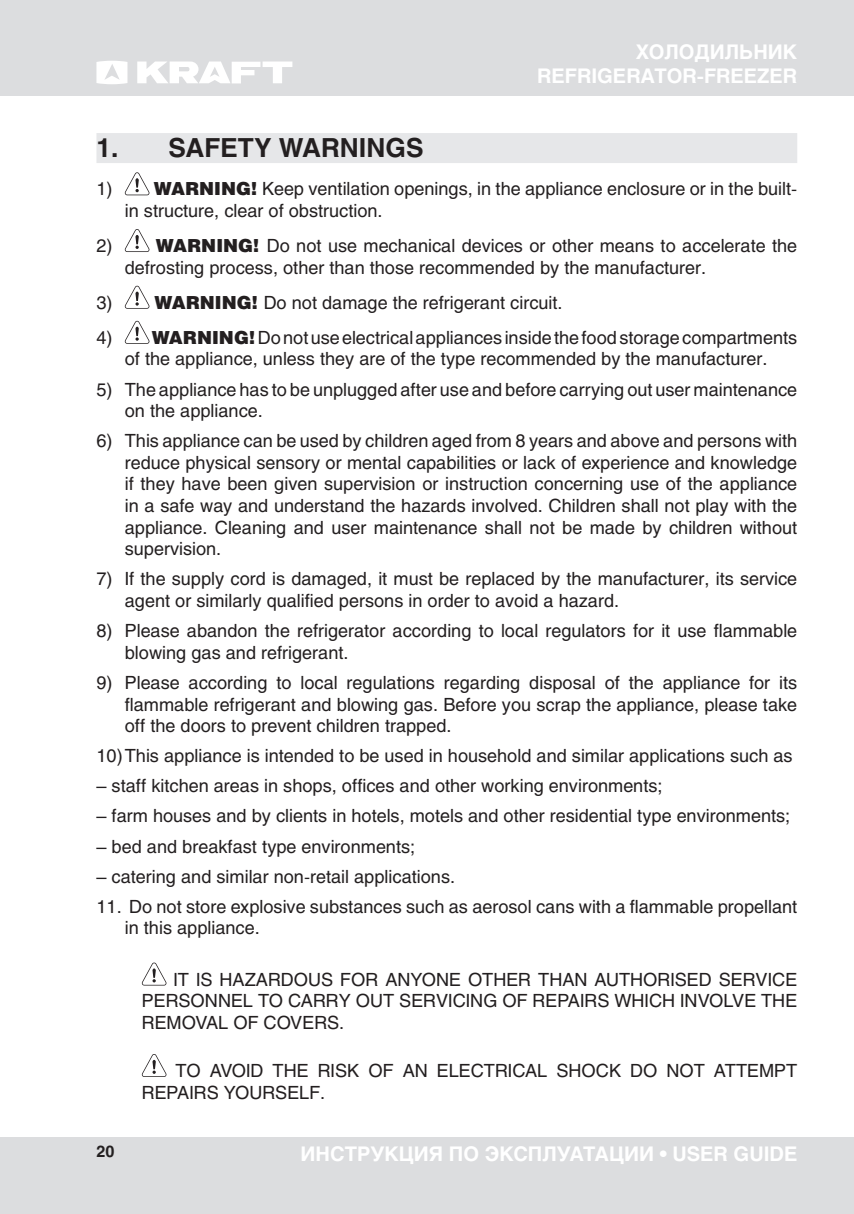
<style>
.page{position:relative;width:854px;height:1214px;background:#fff}
.page>*{position:absolute;margin:0;border:0;box-sizing:border-box;transform-origin:0 0}
.t1{font:700 26px "Helios C";color:#231f20}
.t2{font:700 20px/24px "Helios";color:#fff;text-align:right}
.t3{font:18px/21.6px "Helios";color:#231f20}
.t4{font:700 16px "Helios";color:#231f20}
.s1{font-weight:900}
</style>
<div class="page">
<hr style="left:853px;top:0;width:1px;height:95px;background:#dcdddf">
<div style="left:0;top:0;width:853px;height:95px;background:#dcdddf"></div>
<div style="left:0;top:1137px;width:853px;height:76px;background:#dcdddf"></div>
<hr style="left:853px;top:1137px;width:1px;height:76px;background:#dcdddf">
<svg style="left:96px;top:61px;width:31px;height:23px"></svg>
<svg style="left:137px;top:61px;width:155px;height:22px"></svg>
<div style="left:96px;top:133px;width:701px;height:30px;background:#e6e7e9"></div>
<svg style="left:125px;top:172px;width:24px;height:23px"></svg>
<svg style="left:125px;top:229px;width:24px;height:23px"></svg>
<svg style="left:125px;top:286px;width:24px;height:23px"></svg>
<svg style="left:125px;top:321px;width:24px;height:23px"></svg>
<svg style="left:142px;top:962px;width:24px;height:23px"></svg>
<svg style="left:142px;top:1054px;width:24px;height:22px"></svg>
<p class="t2" style="left:537px;top:40px;width:261px">ХОЛОДИЛЬНИК<br>REFRIGERATOR-FREEZER</p>
<h1 class="t1" style="left:96px;top:133px;width:328px">1. SAFETY WARNINGS</h1>
<p class="t3" style="left:125px;top:178px;width:673px;text-indent:-28px">1) <span class="s1">WARNING!</span> Keep ventilation openings, in the appliance enclosure or in the built&shy;in structure, clear of obstruction.</p>
<p class="t3" style="left:96px;top:235px;width:18px">2)</p>
<p class="t3" style="left:125px;top:235px;width:673px;text-indent:31px"><span class="s1">WARNING!</span> Do not use mechanical devices or other means to accelerate the defrosting process, other than those recommended by the manufacturer.</p>
<p class="t3" style="left:96px;top:291px;width:467px">3) <span class="s1">WARNING!</span> Do not damage the refrigerant circuit.</p>
<p class="t3" style="left:96px;top:326px;width:702px;text-align:center">4) <span class="s1">WARNING!</span> Do not use electrical appliances inside the food storage compartments of the appliance, unless they are of the type recommended by the manufacturer.</p>
<p class="t3" style="left:125px;top:378px;width:673px;text-indent:-28px">5) The appliance has to be unplugged after use and before carrying out user maintenance on the appliance.</p>
<p class="t3" style="left:125px;top:430px;width:673px;text-align:justify;text-indent:-28px">6) This appliance can be used by children aged from 8 years and above and persons with reduce physical sensory or mental capabilities or lack of experience and knowledge if they have been given supervision or instruction concerning use of the appliance in a safe way and understand the hazards involved. Children shall not play with the appliance. Cleaning and user maintenance shall not be made by children without supervision.</p>
<p class="t3" style="left:125px;top:568px;width:673px;text-indent:-28px">7) If the supply cord is damaged, it must be replaced by the manufacturer, its service agent or similarly qualified persons in order to avoid a hazard.</p>
<p class="t3" style="left:125px;top:619px;width:673px;text-indent:-28px">8) Please abandon the refrigerator according to local regulators for it use flammable blowing gas and refrigerant.</p>
<p class="t3" style="left:125px;top:671px;width:673px;text-align:justify;text-indent:-28px">9) Please according to local regulations regarding disposal of the appliance for its flammable refrigerant and blowing gas. Before you scrap the appliance, please take off the doors to prevent children trapped.</p>
<p class="t3" style="left:96px;top:744px;width:697px">10)This appliance is intended to be used in household and similar applications such as</p>
<p class="t3" style="left:96px;top:775px;width:567px">– staff kitchen areas in shops, offices and other working environments;</p>
<p class="t3" style="left:96px;top:805px;width:695px">– farm houses and by clients in hotels, motels and other residential type environments;</p>
<p class="t3" style="left:96px;top:835px;width:320px">– bed and breakfast type environments;</p>
<p class="t3" style="left:96px;top:865px;width:360px">– catering and similar non-retail applications.</p>
<p class="t3" style="left:125px;top:895px;width:673px;text-indent:-28px">11. Do not store explosive substances such as aerosol cans with a flammable propellant in this appliance.</p>
<p class="t3" style="left:142px;top:968px;width:656px;text-align:justify;text-indent:32px">IT IS HAZARDOUS FOR ANYONE OTHER THAN AUTHORISED SERVICE PERSONNEL TO CARRY OUT SERVICING OF REPAIRS WHICH INVOLVE THE REMOVAL OF COVERS.</p>
<p class="t3" style="left:142px;top:1059px;width:656px;text-indent:34px">TO AVOID THE RISK OF AN ELECTRICAL SHOCK DO NOT ATTEMPT<br>REPAIRS YOURSELF.</p>
<p class="t4" style="left:96px;top:1141px;width:19px">20</p>
<p class="t2" style="left:300px;top:1142px;width:498px">ИНСТРУКЦИЯ ПО ЭКСПЛУАТАЦИИ • USER GUIDE</p>
</div>
